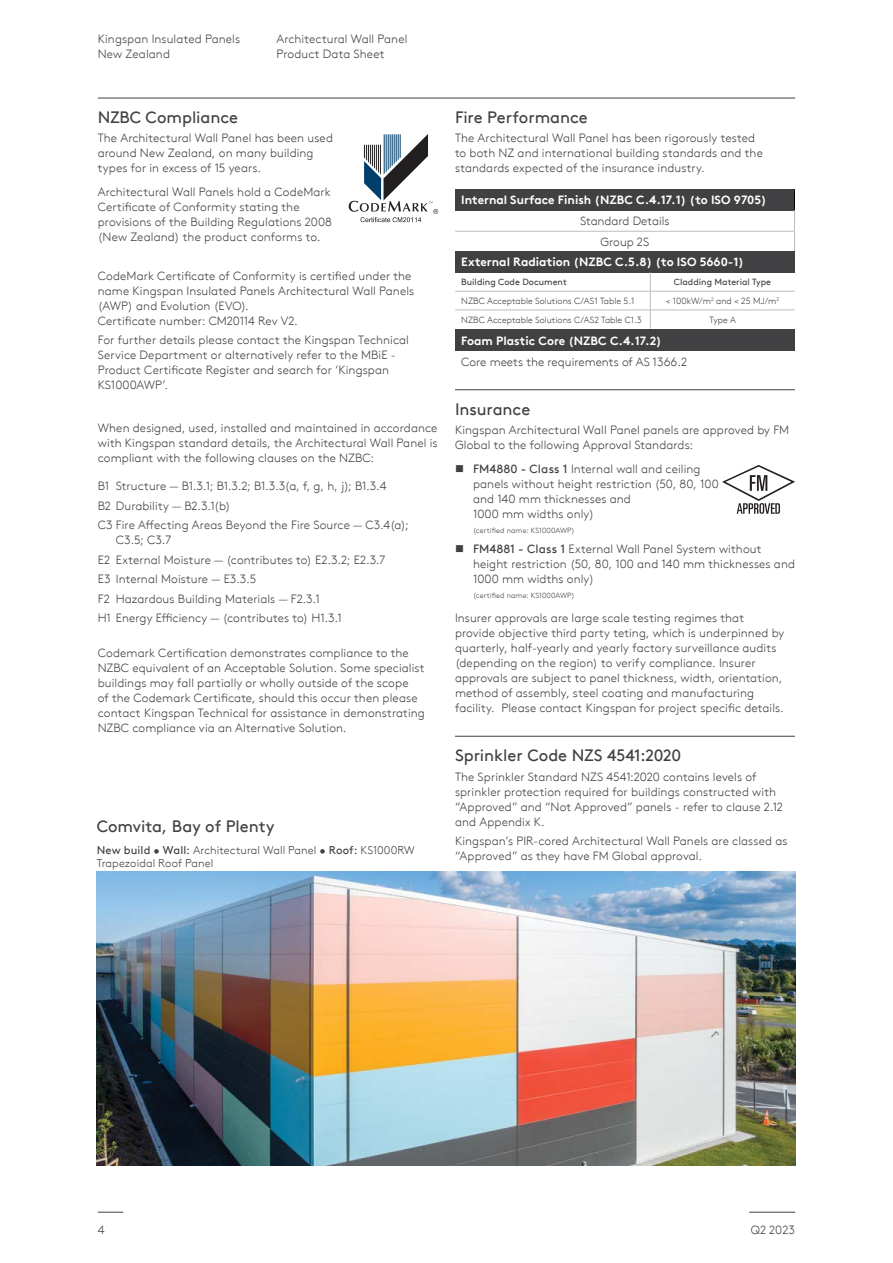
<style>
.page{position:relative;width:893px;height:1263px;background:#fff}
.page>*{position:absolute;margin:0;border:0;box-sizing:border-box;transform-origin:0 0}
.t1{font:16.5px "Kingspan Brown TT";color:#414042}
.t2{font:300 12px/15px "Kingspan Brown TT";letter-spacing:.005em;color:#414042}
.t3{font:700 12px "Kingspan Brown TT";color:#fff}
.t4{font:300 11.25px/13.5px "Kingspan Brown TT";letter-spacing:.005em;color:#414042}
.t5{font:300 9px "Kingspan Brown TT";color:#414042}
.t6{font:9px "Kingspan Brown TT";color:#414042}
.t7{font:300 7.5px "Kingspan Brown TT";letter-spacing:.015em;color:#414042}
.s1{font-weight:400}
</style>
<div class="page">
<div style="left:455px;top:289px;width:42px;height:47px;border:1px solid #fff"></div>
<div style="left:514px;top:289px;width:43px;height:47px;border:1px solid #fff"></div>
<div style="left:574px;top:289px;width:43px;height:47px;border:1px solid #fff"></div>
<div style="left:634px;top:289px;width:42px;height:47px;border:1px solid #fff"></div>
<div style="left:693px;top:289px;width:43px;height:47px;border:1px solid #fff"></div>
<div style="left:753px;top:289px;width:42px;height:47px;border:1px solid #fff"></div>
<svg style="left:98px;top:1212px;width:25px;height:1px"></svg>
<hr style="left:749px;top:1212px;width:46px;height:1px;background:#414042">
<hr style="left:98px;top:98px;width:697px;height:1px;background:#414042">
<hr style="left:455px;top:736px;width:340px;height:1px;background:#414042">
<hr style="left:455px;top:389px;width:340px;height:1px;background:#414042">
<svg style="left:722px;top:465px;width:73px;height:49px"></svg>
<svg style="left:349px;top:134px;width:89px;height:88px"></svg>
<img style="left:97px;top:872px;width:698px;height:293px">
<div style="left:455px;top:189px;width:339px;height:21px;background:#414042"></div>
<hr style="left:455px;top:231px;width:340px;height:1px;background:#bcbec0">
<svg style="left:794px;top:189px;width:1px;height:62px"></svg>
<div style="left:455px;top:330px;width:340px;height:21px;background:#414042"></div>
<div style="left:455px;top:251px;width:340px;height:21px;background:#414042"></div>
<hr style="left:455px;top:291px;width:195px;height:1px;background:#bcbec0">
<hr style="left:650px;top:291px;width:145px;height:1px;background:#bcbec0">
<hr style="left:455px;top:310px;width:195px;height:1px;background:#bcbec0">
<hr style="left:650px;top:310px;width:145px;height:1px;background:#bcbec0">
<svg style="left:650px;top:272px;width:1px;height:57px"></svg>
<p class="t2" style="left:98px;top:31px;width:144px">Kingspan Insulated Panels<br>New Zealand</p>
<p class="t2" style="left:276px;top:31px;width:133px">Architectural Wall Panel<br>Product Data Sheet</p>
<h1 class="t1" style="left:98px;top:105px;width:142px">NZBC Compliance</h1>
<p class="t2" style="left:98px;top:130px;width:237px">The Architectural Wall Panel has been used around New Zealand, on many building types for in excess of 15 years.</p>
<p class="t2" style="left:98px;top:183px;width:236px">Architectural Wall Panels hold a CodeMark Certificate of Conformity stating the provisions of the Building Regulations 2008 (New Zealand) the product conforms to.</p>
<p class="t2" style="left:98px;top:267px;width:318px">CodeMark Certificate of Conformity is certified under the name Kingspan Insulated Panels Architectural Wall Panels (AWP) and Evolution (EVO).<br>Certificate number: CM20114 Rev V2.</p>
<p class="t2" style="left:98px;top:332px;width:313px">For further details please contact the Kingspan Technical Service Department or alternatively refer to the MBiE - Product Certificate Register and search for ‘Kingspan KS1000AWP’.</p>
<p class="t2" style="left:98px;top:420px;width:341px;text-align:justify">When designed, used, installed and maintained in accordance with Kingspan standard details, the Architectural Wall Panel is compliant with the following clauses on the NZBC:</p>
<p class="t2" style="left:98px;top:476px;width:312px;line-height:19.5px">B1 Structure — B1.3.1; B1.3.2; B1.3.3(a, f, g, h, j); B1.3.4<br>B2 Durability — B2.3.1(b)<br>C3 Fire Affecting Areas Beyond the Fire Source — C3.4(a);</p>
<p class="t2" style="left:98px;top:530px;width:289px;line-height:19.5px;text-indent:18px">C3.5; C3.7<br>E2 External Moisture — (contributes to) E2.3.2; E2.3.7<br>E3 Internal Moisture — E3.3.5<br>F2 Hazardous Building Materials — F2.3.1<br>H1 Energy Efficiency — (contributes to) H1.3.1</p>
<p class="t2" style="left:98px;top:644px;width:329px">Codemark Certification demonstrates compliance to the NZBC equivalent of an Acceptable Solution. Some specialist buildings may fall partially or wholly outside of the scope<br>of the Codemark Certificate, should this occur then please contact Kingspan Technical for assistance in demonstrating NZBC compliance via an Alternative Solution.</p>
<h1 class="t1" style="left:97px;top:813px;width:179px">Comvita, Bay of Plenty</h1>
<p class="t4" style="left:97px;top:842px;width:320px"><span class="s1">New build • Wall:</span> Architectural Wall Panel <span class="s1">• Roof:</span> KS1000RW<br>Trapezoidal Roof Panel</p>
<h1 class="t1" style="left:455px;top:105px;width:134px">Fire Performance</h1>
<p class="t2" style="left:455px;top:130px;width:309px">The Architectural Wall Panel has been rigorously tested to both NZ and international building standards and the standards expected of the insurance industry.</p>
<p class="t3" style="left:461px;top:190px;width:307px">Internal Surface Finish (NZBC C.4.17.1) (to ISO 9705)</p>
<p class="t2" style="left:580px;top:210px;width:91px;line-height:21px;text-align:center">Standard Details<br>Group 2S</p>
<p class="t3" style="left:461px;top:252px;width:284px">External Radiation (NZBC C.5.8) (to ISO 5660-1)</p>
<p class="t6" style="left:461px;top:275px;width:107px">Building Code Document</p>
<p class="t6" style="left:674px;top:275px;width:99px">Cladding Material Type</p>
<p class="t5" style="left:461px;top:294px;width:175px">NZBC Acceptable Solutions C/AS1 Table 5.1</p>
<p class="t5" style="left:666px;top:294px;width:115px">&lt; 100kW/m<sup>2</sup> and &lt; 25 MJ/m<sup>2</sup></p>
<p class="t5" style="left:461px;top:313px;width:182px">NZBC Acceptable Solutions C/AS2 Table C1.3</p>
<p class="t5" style="left:709px;top:313px;width:28px">Type A</p>
<p class="t3" style="left:461px;top:331px;width:202px">Foam Plastic Core (NZBC C.4.17.2)</p>
<p class="t2" style="left:461px;top:353px;width:228px">Core meets the requirements of AS 1366.2</p>
<h1 class="t1" style="left:455px;top:396px;width:77px">Insurance</h1>
<p class="t2" style="left:455px;top:422px;width:336px">Kingspan Architectural Wall Panel panels are approved by FM<br>Global to the following Approval Standards:</p>
<p class="t2" style="left:473px;top:461px;width:247px;text-indent:-18px">■ <span class="s1">FM4880 - Class 1</span> Internal wall and ceiling panels without height restriction (50, 80, 100 and 140 mm thicknesses and<br>1000 mm widths only)</p>
<p class="t7" style="left:473px;top:525px;width:103px">(certified name: KS1000AWP)</p>
<p class="t2" style="left:473px;top:540px;width:324px;text-indent:-18px">■ <span class="s1">FM4881 - Class 1</span> External Wall Panel System without height restriction (50, 80, 100 and 140 mm thicknesses and<br>1000 mm widths only)</p>
<p class="t7" style="left:473px;top:589px;width:103px">(certified name: KS1000AWP)</p>
<p class="t2" style="left:455px;top:609px;width:331px">Insurer approvals are large scale testing regimes that provide objective third party teting, which is underpinned by quarterly, half-yearly and yearly factory surveillance audits (depending on the region) to verify compliance. Insurer approvals are subject to panel thickness, width, orientation, method of assembly, steel coating and manufacturing facility. Please contact Kingspan for project specific details.</p>
<h1 class="t1" style="left:455px;top:743px;width:228px">Sprinkler Code NZS 4541:2020</h1>
<p class="t2" style="left:455px;top:768px;width:330px">The Sprinkler Standard NZS 4541:2020 contains levels of sprinkler protection required for buildings constructed with “Approved” and “Not Approved” panels - refer to clause 2.12 and Appendix K.</p>
<p class="t2" style="left:455px;top:832px;width:334px">Kingspan’s PIR-cored Architectural Wall Panels are classed as “Approved” as they have FM Global approval.</p>
<p class="t2" style="left:98px;top:1221px;width:8px">4</p>
<p class="t2" style="left:751px;top:1221px;width:46px">Q2 2023</p>
</div>
